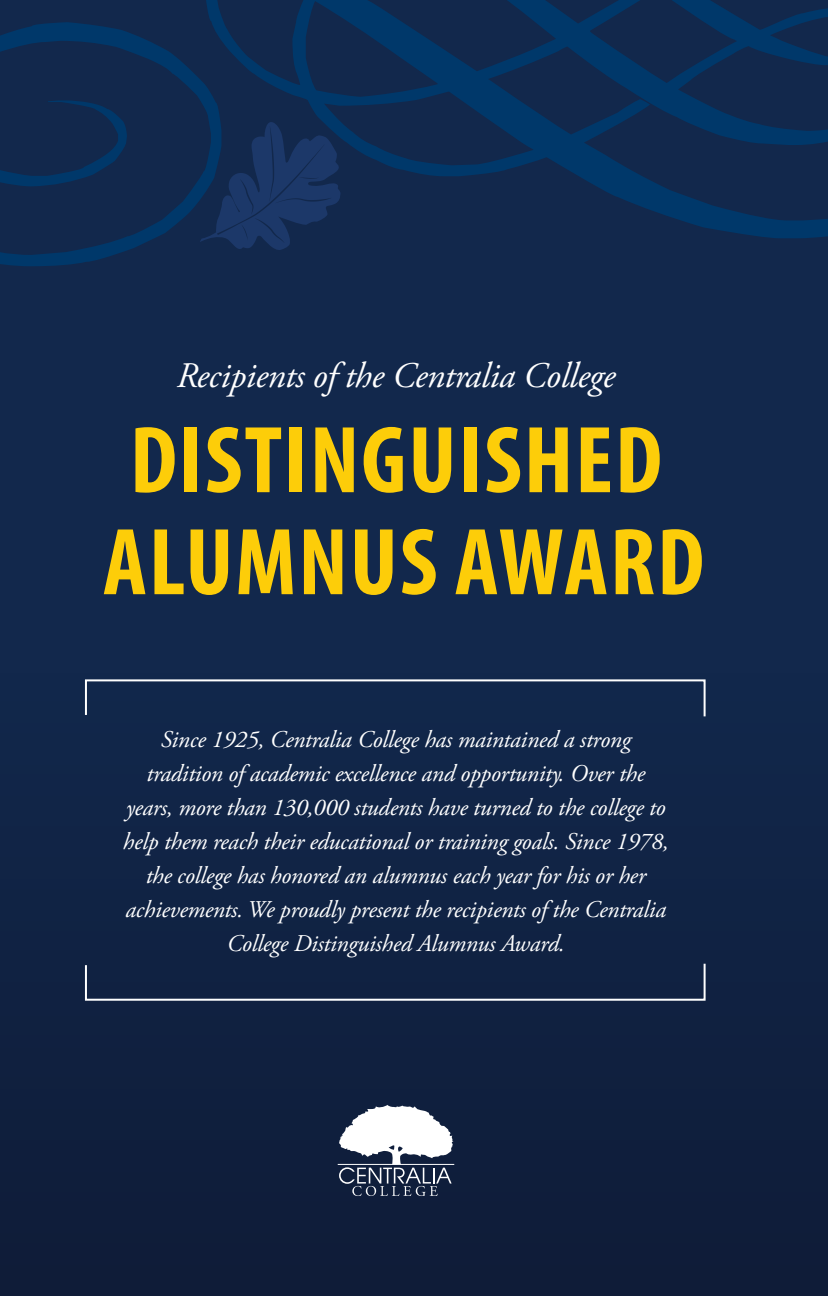
<style>
.page{position:relative;width:828px;height:1296px;background:#12284c}
.page>*{position:absolute;margin:0;border:0;box-sizing:border-box;transform-origin:0 0}
.Body_text{font:700 condensed 96px/102px "Myriad Pro";letter-spacing:.02em;color:#fdcd09}
.t1{font:italic 36px "Adobe Garamond Pro";letter-spacing:-.01em;color:#fff}
.t2{font:italic 24px/34px "Adobe Garamond Pro";letter-spacing:-.01em;color:#fff;text-align:center}
</style>
<div class="page">
<div style="left:0;top:674px;width:828px;height:622px;background:#102141"></div>
<svg style="left:0;top:0;width:828px;height:266px"></svg>
<svg style="left:200px;top:121px;width:141px;height:131px"></svg>
<hr style="left:338px;top:1164px;width:116px;height:1px;background:#fff">
<svg style="left:339px;top:1105px;width:115px;height:91px"></svg>
<svg style="left:84px;top:679px;width:622px;height:38px"></svg>
<svg style="left:85px;top:963px;width:621px;height:38px"></svg>
<p class="t1" style="left:177px;top:354px;width:440px">Recipients of the Centralia College</p>
<p class="Body_text" style="left:103px;top:407px;width:603px">DISTINGUISHED<br>ALUMNUS AWARD</p>
<p class="t2" style="left:123px;top:723px;width:547px">Since 1925, Centralia College has maintained a strong tradition of academic excellence and opportunity. Over the years, more than 130,000 students have turned to the college to help them reach their educational or training goals. Since 1978, the college has honored an alumnus each year for his or her achievements. We proudly present the recipients of the Centralia College Distinguished Alumnus Award.</p>
</div>
